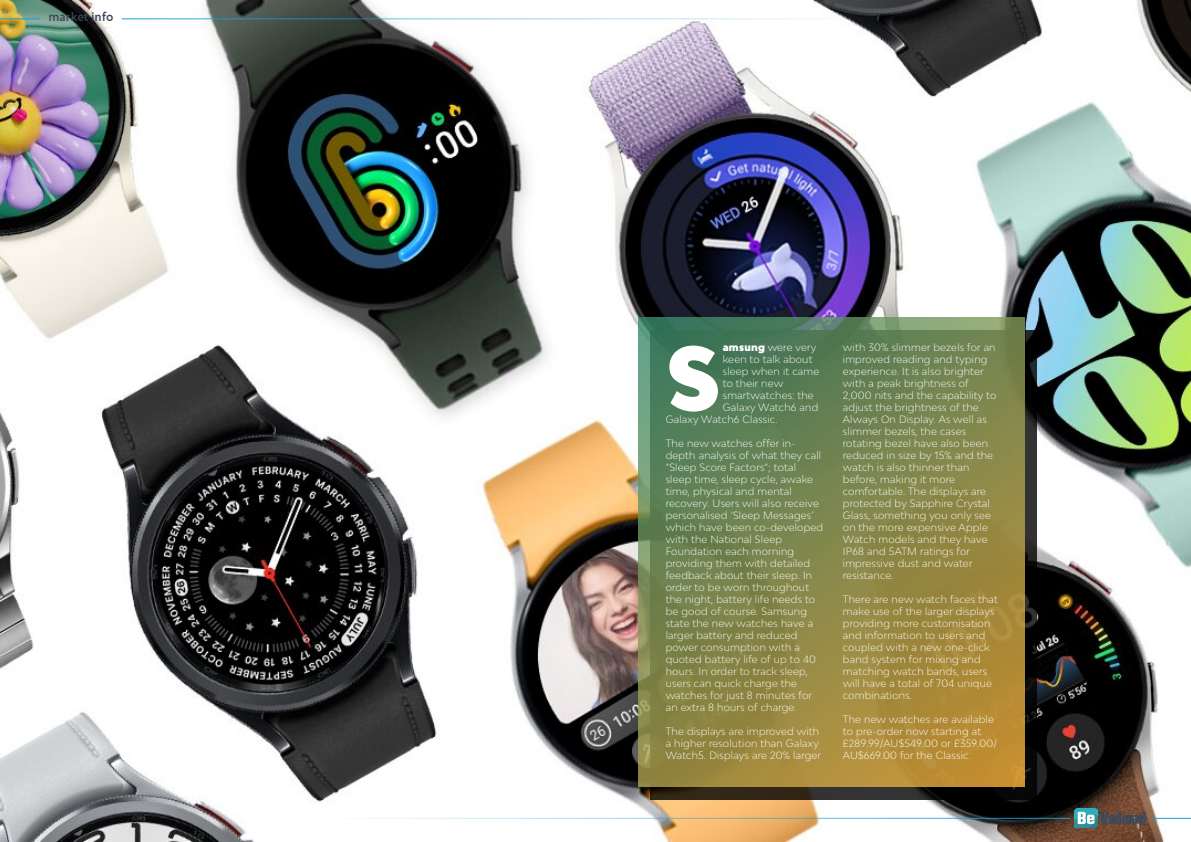
<style>
.page{position:relative;width:1191px;height:842px;background:#fff}
.page>*{position:absolute;margin:0;border:0;box-sizing:border-box;transform-origin:0 0}
.t1{font:900 86.9px "Bw Modelica";color:#fff}
.t2{font:500 12px "Creo";color:#3b4559}
.t3{font:300 10px/12px "Bw Modelica";letter-spacing:.02em;color:#fff}
.s1{font-weight:900}
</style>
<div class="page">
<img style="left:0;top:0;width:1191px;height:842px">
<div style="left:651px;top:330px;width:386px;height:469px;background:#000;opacity:.8"></div>
<img style="left:638px;top:317px;width:386px;height:470px">
<hr style="left:0;top:18px;width:40px;height:1px;background:#189fd8">
<hr style="left:122px;top:18px;width:746px;height:1px;background:#189fd8">
<hr style="left:1151px;top:818px;width:40px;height:1px;background:#189fd8">
<img style="left:1074px;top:809px;width:71px;height:19px">
<hr style="left:323px;top:818px;width:746px;height:1px;background:#189fd8">
<p class="t2" style="left:48px;top:12px;width:67px">market info</p>
<h1 class="t1" style="left:665px;top:343px;width:57px">S</h1>
<p class="t3" style="left:722px;top:342px;width:95px"><span class="s1">amsung</span> were very</p>
<p class="t3" style="left:722px;top:354px;width:91px">keen to talk about</p>
<p class="t3" style="left:722px;top:366px;width:98px">sleep when it came</p>
<p class="t3" style="left:722px;top:378px;width:62px">to their new</p>
<p class="t3" style="left:722px;top:390px;width:93px">smartwatches: the</p>
<p class="t3" style="left:722px;top:402px;width:97px">Galaxy Watch6 and</p>
<p class="t3" style="left:665px;top:414px;width:113px">Galaxy Watch6 Classic.</p>
<p class="t3" style="left:665px;top:438px;width:159px">The new watches offer in&shy;depth analysis of what they call “Sleep Score Factors”; total sleep time, sleep cycle, awake time, physical and mental recovery. Users will also receive personalised ‘Sleep Messages’ which have been co-developed with the National Sleep<br>Foundation each morning providing them with detailed feedback about their sleep. In order to be worn throughout the night, battery life needs to be good of course. Samsung state the new watches have a larger battery and reduced power consumption with a quoted battery life of up to 40 hours. In order to track sleep, users can quick charge the watches for just 8 minutes for an extra 8 hours of charge.</p>
<p class="t3" style="left:665px;top:726px;width:157px">The displays are improved with a higher resolution than Galaxy<br>Watch5. Displays are 20% larger</p>
<p class="t3" style="left:843px;top:342px;width:155px">with 30% slimmer bezels for an improved reading and typing experience. It is also brighter with a peak brightness of<br>2,000 nits and the capability to adjust the brightness of the<br>Always On Display. As well as slimmer bezels, the cases rotating bezel have also been reduced in size by 15% and the watch is also thinner than before, making it more comfortable. The displays are protected by Sapphire Crystal<br>Glass, something you only see on the more expensive Apple<br>Watch models and they have<br>IP68 and 5ATM ratings for impressive dust and water resistance.</p>
<p class="t3" style="left:843px;top:594px;width:156px">There are new watch faces that make use of the larger displays providing more customisation and information to users and coupled with a new one-click band system for mixing and matching watch bands, users will have a total of 704 unique combinations.</p>
<p class="t3" style="left:843px;top:714px;width:156px">The new watches are available to pre-order now starting at £289.99/AU$549.00 or £359.00/<br>AU$669.00 for the Classic.</p>
</div>
